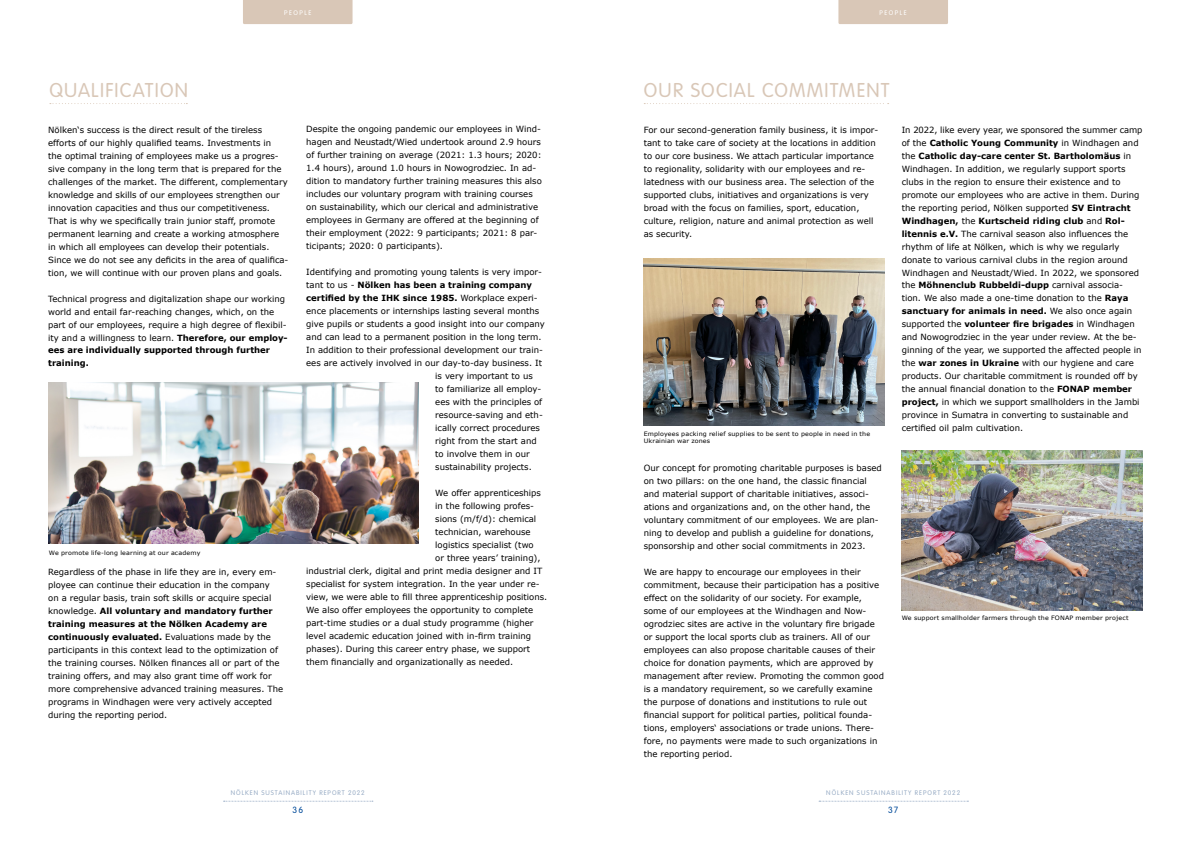
<style>
.page{position:relative;width:1191px;height:842px;background:#fff}
.page>*{position:absolute;margin:0;border:0;box-sizing:border-box;transform-origin:0 0}
.t1{font:300 21px "VAG Rundschrift D";letter-spacing:.055em;color:#d9c7b7}
.t2{font:300 9.5px "VAG Rundschrift D";color:#004a99}
.t3{font:8.5px/13px "Verdana";color:#000}
.t4{font:700 8.5px "Verdana";color:#000}
.t5{font:300 7px "VAG Rundschrift D";letter-spacing:.135em;color:#98acc5}
.t6{font:300 7px "VAG Rundschrift D";letter-spacing:.215em;color:#fff}
.t7{font:6px/7.2px "Verdana";letter-spacing:.025em;color:#000;scale:1.06 1}
.s1{font-weight:700}
.s2{font-weight:400}
</style>
<div class="page">
<div style="left:838px;top:0;width:110px;height:24px;background:#d9c7b7"></div>
<div style="left:243px;top:0;width:109px;height:24px;background:#d9c7b7"></div>
<svg style="left:50px;top:103px;width:137px;height:1px"></svg>
<svg style="left:644px;top:103px;width:244px;height:1px"></svg>
<img style="left:901px;top:451px;width:241px;height:159px">
<img style="left:48px;top:383px;width:370px;height:160px">
<img style="left:643px;top:258px;width:241px;height:167px">
<svg style="left:819px;top:801px;width:149px;height:1px"></svg>
<svg style="left:224px;top:801px;width:149px;height:1px"></svg>
<p class="t6" style="left:284px;top:9px;width:29px">PEOPLE</p>
<p class="t6" style="left:879px;top:9px;width:29px">PEOPLE</p>
<h1 class="t1" style="left:49px;top:79px;width:140px">QUALIFICATION</h1>
<h1 class="t1" style="left:643px;top:79px;width:247px">OUR SOCIAL COMMITMENT</h1>
<p class="t3" style="left:48px;top:123px;width:242px">Nölken‘s success is the direct result of the tireless efforts of our highly qualified teams. Investments in<br>the optimal training of employees make us a progres&shy;sive company in the long term that is prepared for the challenges of the market. The different, complementary knowledge and skills of our employees strengthen our innovation capacities and thus our competitiveness.<br>That is why we specifically train junior staff, promote permanent learning and create a working atmosphere in which all employees can develop their potentials.<br>Since we do not see any deficits in the area of qualifica&shy;tion, we will continue with our proven plans and goals.</p>
<p class="t3" style="left:48px;top:292px;width:241px">Technical progress and digitalization shape our working world and entail far-reaching changes, which, on the part of our employees, require a high degree of flexibil&shy;ity and a willingness to learn. <span class="s1">Therefore, our employ&shy;ees are individually supported through further training.</span></p>
<p class="t7" style="left:49px;top:549px;width:145px">We promote life-long learning at our academy</p>
<p class="t3" style="left:48px;top:565px;width:236px">Regardless of the phase in life they are in, every em&shy;ployee can continue their education in the company<br>on a regular basis, train soft skills or acquire special knowledge. <span class="s1">All voluntary and mandatory further training measures at the Nölken Academy are continuously evaluated.</span> Evaluations made by the participants in this context lead to the optimization of the training courses. Nölken finances all or part of the training offers, and may also grant time off work for more comprehensive advanced training measures. The programs in Windhagen were very actively accepted during the reporting period.</p>
<p class="t3" style="left:306px;top:123px;width:237px">Despite the ongoing pandemic our employees in Wind&shy;hagen and Neustadt/Wied undertook around 2.9 hours of further training on average (2021: 1.3 hours; 2020:<br>1.4 hours), around 1.0 hours in Nowogrodziec. In ad&shy;dition to mandatory further training measures this also includes our voluntary program with training courses on sustainability, which our clerical and administrative employees in Germany are offered at the beginning of their employment (2022: 9 participants; 2021: 8 par&shy;ticipants; 2020: 0 participants).</p>
<p class="t3" style="left:306px;top:266px;width:237px">Identifying and promoting young talents is very impor-</p>
<p class="t4" style="left:306px;top:280px;width:227px"><span class="s2">tant to us -</span> Nölken has been a training company</p>
<p class="t4" style="left:306px;top:293px;width:233px">certified by the IHK since 1985. <span class="s2">Workplace experi-</span></p>
<p class="t3" style="left:306px;top:305px;width:234px">ence placements or internships lasting several months</p>
<p class="t3" style="left:306px;top:318px;width:240px">give pupils or students a good insight into our company</p>
<p class="t3" style="left:306px;top:331px;width:237px">and can lead to a permanent position in the long term.</p>
<p class="t3" style="left:306px;top:344px;width:238px">In addition to their professional development our train-</p>
<p class="t3" style="left:306px;top:357px;width:237px">ees are actively involved in our day-to-day business. It</p>
<p class="t3" style="left:435px;top:370px;width:99px">is very important to us</p>
<p class="t3" style="left:435px;top:383px;width:107px">to familiarize all employ-</p>
<p class="t3" style="left:435px;top:396px;width:108px">ees with the principles of</p>
<p class="t3" style="left:435px;top:409px;width:109px">resource-saving and eth-</p>
<p class="t3" style="left:435px;top:422px;width:106px">ically correct procedures</p>
<p class="t3" style="left:435px;top:435px;width:103px">right from the start and</p>
<p class="t3" style="left:435px;top:448px;width:96px">to involve them in our</p>
<p class="t3" style="left:435px;top:461px;width:98px">sustainability projects.</p>
<p class="t3" style="left:435px;top:487px;width:107px">We offer apprenticeships</p>
<p class="t3" style="left:435px;top:500px;width:100px">in the following profes-</p>
<p class="t3" style="left:435px;top:513px;width:102px">sions (m/f/d): chemical</p>
<p class="t3" style="left:435px;top:526px;width:97px">technician, warehouse</p>
<p class="t3" style="left:435px;top:539px;width:100px">logistics specialist (two</p>
<p class="t3" style="left:435px;top:552px;width:107px">or three years’ training),</p>
<p class="t3" style="left:306px;top:565px;width:238px">industrial clerk, digital and print media designer and IT</p>
<p class="t3" style="left:306px;top:578px;width:235px">specialist for system integration. In the year under re-</p>
<p class="t3" style="left:306px;top:591px;width:242px">view, we were able to fill three apprenticeship positions.</p>
<p class="t3" style="left:306px;top:604px;width:228px">We also offer employees the opportunity to complete</p>
<p class="t3" style="left:306px;top:617px;width:229px">part-time studies or a dual study programme (higher</p>
<p class="t3" style="left:306px;top:630px;width:226px">level academic education joined with in-firm training</p>
<p class="t3" style="left:306px;top:643px;width:225px">phases). During this career entry phase, we support</p>
<p class="t3" style="left:306px;top:656px;width:208px">them financially and organizationally as needed.</p>
<p class="t3" style="left:643px;top:123px;width:236px">For our second-generation family business, it is impor&shy;tant to take care of society at the locations in addition to our core business. We attach particular importance to regionality, solidarity with our employees and re&shy;latedness with our business area. The selection of the supported clubs, initiatives and organizations is very broad with the focus on families, sport, education, culture, religion, nature and animal protection as well as security.</p>
<p class="t7" style="left:643px;top:430px;width:215px">Employees packing relief supplies to be sent to people in need in the<br>Ukrainian war zones</p>
<p class="t3" style="left:643px;top:461px;width:240px">Our concept for promoting charitable purposes is based on two pillars: on the one hand, the classic financial and material support of charitable initiatives, associ&shy;ations and organizations and, on the other hand, the voluntary commitment of our employees. We are plan&shy;ning to develop and publish a guideline for donations, sponsorship and other social commitments in 2023.</p>
<p class="t3" style="left:643px;top:565px;width:242px">We are happy to encourage our employees in their commitment, because their participation has a positive effect on the solidarity of our society. For example, some of our employees at the Windhagen and Now&shy;ogrodziec sites are active in the voluntary fire brigade or support the local sports club as trainers. All of our employees can also propose charitable causes of their choice for donation payments, which are approved by management after review. Promoting the common good is a mandatory requirement, so we carefully examine the purpose of donations and institutions to rule out financial support for political parties, political founda&shy;tions, employers‘ associations or trade unions. There&shy;fore, no payments were made to such organizations in the reporting period.</p>
<p class="t3" style="left:901px;top:123px;width:242px">In 2022, like every year, we sponsored the summer camp of the <span class="s1">Catholic Young Community</span> in Windhagen and the <span class="s1">Catholic day-care center St. Bartholomäus</span> in Windhagen. In addition, we regularly support sports clubs in the region to ensure their existence and to promote our employees who are active in them. During the reporting period, Nölken supported <span class="s1">SV Eintracht Windhagen,</span> the <span class="s1">Kurtscheid riding club</span> and <span class="s1">Rol&shy;litennis e.V.</span> The carnival season also influences the rhythm of life at Nölken, which is why we regularly donate to various carnival clubs in the region around Windhagen and Neustadt/Wied. In 2022, we sponsored the <span class="s1">Möhnenclub Rubbeldi-dupp</span> carnival associa&shy;tion. We also made a one-time donation to the <span class="s1">Raya sanctuary for animals in need.</span> We also once again supported the <span class="s1">volunteer fire brigades</span> in Windhagen and Nowogrodziec in the year under review. At the be&shy;ginning of the year, we supported the affected people in the <span class="s1">war zones in Ukraine</span> with our hygiene and care products. Our charitable commitment is rounded off by the annual financial donation to the <span class="s1">FONAP member project,</span> in which we support smallholders in the Jambi province in Sumatra in converting to sustainable and certified oil palm cultivation.</p>
<p class="t7" style="left:901px;top:614px;width:215px">We support smallholder farmers through the FONAP member project</p>
<p class="t5" style="left:231px;top:789px;width:135px">NÖLKEN SUSTAINABILITY REPORT 2022</p>
<p class="t5" style="left:826px;top:789px;width:135px">NÖLKEN SUSTAINABILITY REPORT 2022</p>
<p class="t2" style="left:292px;top:805px;width:12px">36</p>
<p class="t2" style="left:888px;top:805px;width:12px">37</p>
</div>
